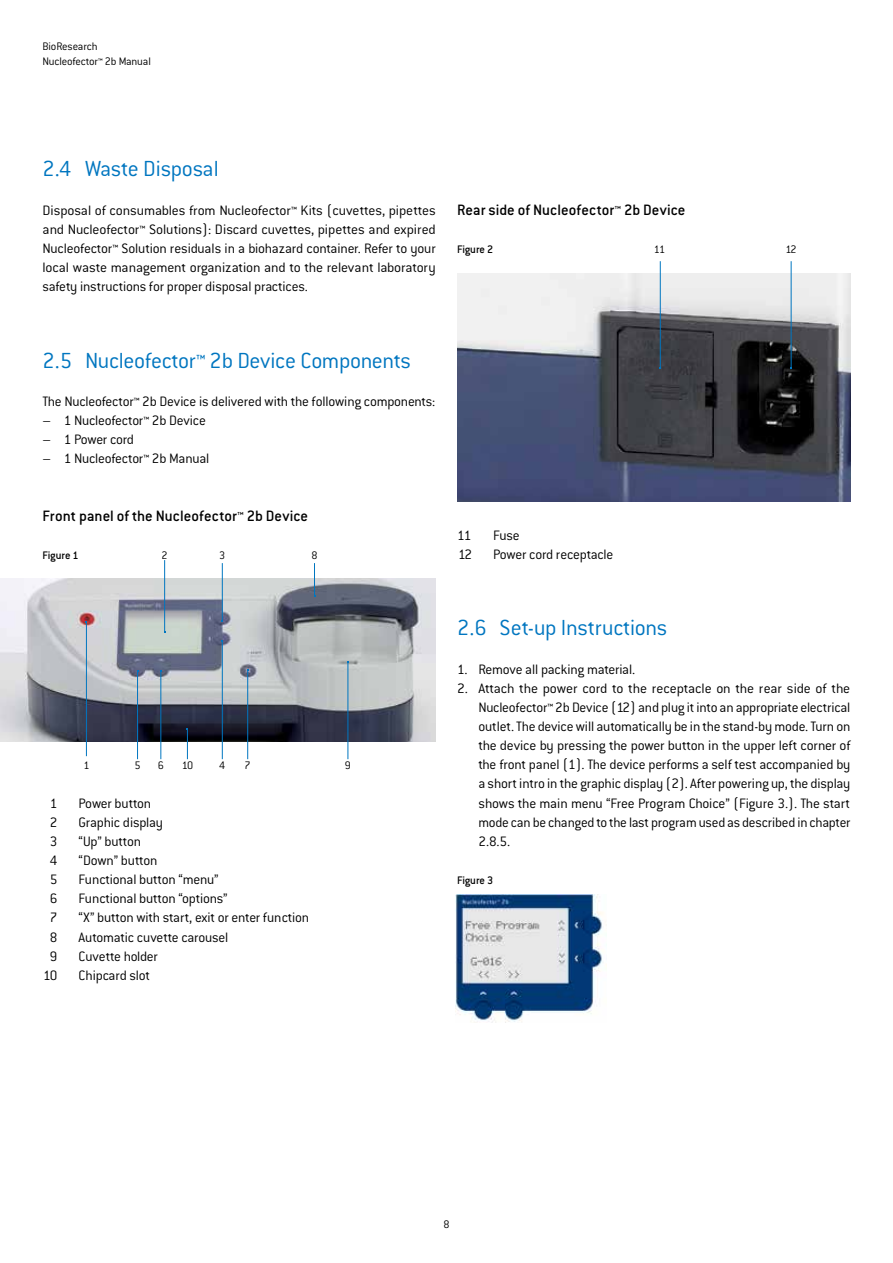
<style>
.page{position:relative;width:893px;height:1263px;background:#fff}
.page>*{position:absolute;margin:0;border:0;box-sizing:border-box;transform-origin:0 0}
.t1{font:300 24px "Conduit ITC Std";letter-spacing:-.015em;color:#0076c0}
.t2{font:500 16.5px "Conduit ITC Std";color:#000}
.t3{font:300 15px/19.2px "Conduit ITC Std";letter-spacing:-.015em;color:#000;text-align:justify}
.t4{font:300 12px/15px "Conduit ITC Std";letter-spacing:-.015em;color:#000}
.t5{font:500 12px "Conduit ITC Std";color:#000}
</style>
<div class="page">
<img style="left:0;top:578px;width:436px;height:163px">
<img style="left:457px;top:273px;width:393px;height:229px">
<img style="left:455px;top:894px;width:152px;height:129px">
<hr style="left:137px;top:671px;width:1px;height:88px;background:#0076c0">
<hr style="left:247px;top:670px;width:1px;height:89px;background:#0076c0">
<hr style="left:86px;top:622px;width:1px;height:134px;background:#0076c0">
<hr style="left:348px;top:662px;width:1px;height:97px;background:#0076c0">
<hr style="left:187px;top:729px;width:1px;height:30px;background:#0076c0">
<hr style="left:222px;top:641px;width:1px;height:118px;background:#0076c0">
<hr style="left:314px;top:563px;width:1px;height:33px;background:#0076c0">
<hr style="left:164px;top:560px;width:1px;height:71px;background:#0076c0">
<hr style="left:222px;top:563px;width:1px;height:57px;background:#0076c0">
<hr style="left:161px;top:671px;width:1px;height:88px;background:#0076c0">
<hr style="left:660px;top:261px;width:1px;height:107px;background:#0076c0">
<hr style="left:791px;top:261px;width:1px;height:107px;background:#0076c0">
<p class="t4" style="left:43px;top:38px;width:110px">BioResearch<br>Nucleofector™ 2b Manual</p>
<h1 class="t1" style="left:43px;top:154px;width:178px">2.4 Waste Disposal</h1>
<p class="t3" style="left:43px;top:200px;width:395px">Disposal of consumables from Nucleofector™ Kits (cuvettes, pipettes and Nucleofector™ Solutions): Discard cuvettes, pipettes and expired Nucleofector™ Solution residuals in a biohazard container. Refer to your local waste management organization and to the relevant laboratory safety instructions for proper disposal practices.</p>
<p class="t2" style="left:457px;top:200px;width:230px">Rear side of Nucleofector™ 2b Device</p>
<p class="t5" style="left:457px;top:242px;width:38px">Figure 2</p>
<p class="t4" style="left:654px;top:241px;width:13px">11</p>
<p class="t4" style="left:786px;top:241px;width:13px">12</p>
<h1 class="t1" style="left:43px;top:346px;width:370px">2.5 Nucleofector™ 2b Device Components</h1>
<p class="t3" style="left:43px;top:391px;width:394px">The Nucleofector™ 2b Device is delivered with the following components:</p>
<p class="t3" style="left:43px;top:410px;width:165px">– 1 Nucleofector™ 2b Device</p>
<p class="t3" style="left:43px;top:429px;width:93px">– 1 Power cord</p>
<p class="t3" style="left:43px;top:449px;width:168px">– 1 Nucleofector™ 2b Manual</p>
<p class="t2" style="left:43px;top:506px;width:267px">Front panel of the Nucleofector™ 2b Device</p>
<p class="t5" style="left:43px;top:548px;width:38px">Figure 1</p>
<p class="t4" style="left:162px;top:547px;width:8px">2</p>
<p class="t4" style="left:219px;top:547px;width:8px">3</p>
<p class="t4" style="left:311px;top:547px;width:8px">8</p>
<p class="t3" style="left:457px;top:525px;width:16px">11</p>
<p class="t3" style="left:493px;top:525px;width:28px">Fuse</p>
<p class="t3" style="left:458px;top:544px;width:15px">12</p>
<p class="t3" style="left:493px;top:544px;width:121px">Power cord receptacle</p>
<p class="t4" style="left:83px;top:758px;width:8px">1</p>
<p class="t4" style="left:134px;top:758px;width:8px">5</p>
<p class="t4" style="left:158px;top:758px;width:8px">6</p>
<p class="t4" style="left:182px;top:758px;width:13px">10</p>
<p class="t4" style="left:219px;top:758px;width:8px">4</p>
<p class="t4" style="left:245px;top:758px;width:8px">7</p>
<p class="t4" style="left:345px;top:758px;width:8px">9</p>
<p class="t3" style="left:50px;top:793px;width:9px">1</p>
<p class="t3" style="left:79px;top:793px;width:74px">Power button</p>
<p class="t3" style="left:50px;top:812px;width:9px">2</p>
<p class="t3" style="left:79px;top:812px;width:86px">Graphic display</p>
<p class="t3" style="left:50px;top:831px;width:9px">3</p>
<p class="t3" style="left:79px;top:831px;width:64px">“Up” button</p>
<p class="t3" style="left:50px;top:850px;width:9px">4</p>
<p class="t3" style="left:79px;top:850px;width:80px">“Down” button</p>
<p class="t3" style="left:50px;top:869px;width:9px">5</p>
<p class="t3" style="left:79px;top:869px;width:141px">Functional button “menu”</p>
<p class="t3" style="left:50px;top:888px;width:9px">6</p>
<p class="t3" style="left:79px;top:888px;width:151px">Functional button “options”</p>
<p class="t3" style="left:50px;top:908px;width:9px">7</p>
<p class="t3" style="left:79px;top:908px;width:232px">“X” button with start, exit or enter function</p>
<p class="t3" style="left:50px;top:927px;width:9px">8</p>
<p class="t3" style="left:79px;top:927px;width:151px">Automatic cuvette carousel</p>
<p class="t3" style="left:50px;top:946px;width:9px">9</p>
<p class="t3" style="left:79px;top:946px;width:81px">Cuvette holder</p>
<p class="t3" style="left:43px;top:965px;width:16px">10</p>
<p class="t3" style="left:79px;top:965px;width:73px">Chipcard slot</p>
<h1 class="t1" style="left:457px;top:613px;width:212px">2.6 Set-up Instructions</h1>
<p class="t3" style="left:457px;top:659px;width:180px">1. Remove all packing material.</p>
<p class="t3" style="left:478px;top:678px;width:374px;text-indent:-21px">2. Attach the power cord to the receptacle on the rear side of the Nucleofector™ 2b Device (12) and plug it into an appropriate electrical outlet. The device will automatically be in the stand-by mode. Turn on the device by pressing the power button in the upper left corner of the front panel (1). The device performs a self test accompanied by a short intro in the graphic display (2). After powering up, the display shows the main menu “Free Program Choice” (Figure 3.). The start mode can be changed to the last program used as described in chapter 2.8.5.</p>
<p class="t5" style="left:457px;top:873px;width:38px">Figure 3</p>
<p class="t4" style="left:443px;top:1217px;width:8px">8</p>
</div>
